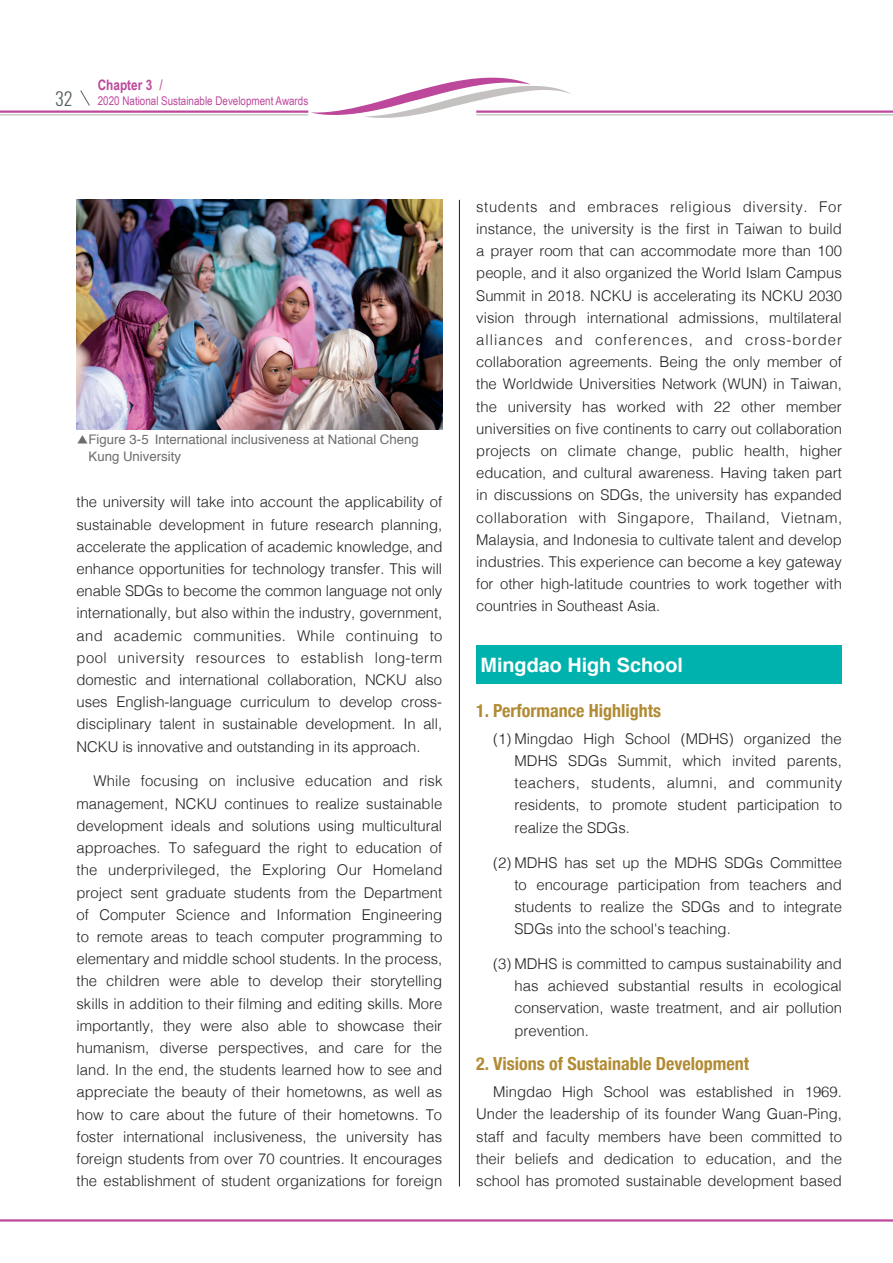
<style>
.page{position:relative;width:893px;height:1263px;background:#fff}
.page>*{position:absolute;margin:0;border:0;box-sizing:border-box;transform-origin:0 0}
.e_得獎單位{font:700 19.8px "Helvetica";color:#fff}
.標_123{font:700 condensed 18px "Helvetica Neue";color:#b18b34}
.t1{font:300 18px "Oswald";color:#576065}
.e_內文_首行退4mm{font:300 14.85px/22.2px "Helvetica";color:#231f20;text-align:justify}
.e_內文_I23{font:300 14.85px/22.2px "Helvetica";color:#231f20;text-align:justify}
.t2{font:700 14.4px "Arial Narrow";color:#bc479b}
.e_圖說{font:13.2px/16.5px "Helvetica";color:#6c6d70}
.t3{font:12px "Arial Narrow";color:#bc479b}
.s1{font-weight:400}
.s2{font-family:"AR Hei B5";font-weight:500;font-size:12px}
</style>
<div class="page">
<hr style="left:459px;top:200px;width:1px;height:986px;background:#231f20">
<hr style="left:0;top:1219px;width:893px;height:2px;background:#bc479b">
<hr style="left:0;top:110px;width:308px;height:3px;background:#bc479b">
<hr style="left:0;top:114px;width:308px;height:1px;background:#b1bfb8">
<hr style="left:476px;top:110px;width:417px;height:3px;background:#bc479b">
<hr style="left:476px;top:114px;width:417px;height:1px;background:#b1bfb8">
<svg style="left:311px;top:78px;width:261px;height:40px"></svg>
<div style="left:476px;top:646px;width:366px;height:38px;background:#00b2ad"></div>
<img style="left:77px;top:200px;width:365px;height:229px">
<svg style="left:80px;top:90px;width:10px;height:16px"></svg>
<p class="t1" style="left:55px;top:82px;width:19px">32</p>
<p class="t2" style="left:98px;top:74px;width:66px">Chapter 3 <span class="s1">/</span></p>
<p class="t3" style="left:98px;top:92px;width:212px">2020 National Sustainable Development Awards</p>
<p class="e_圖說" style="left:89px;top:432px;width:332px;text-indent:-12px"><span class="s2">▲</span> Figure 3-5 International inclusiveness at National Cheng<br>Kung University</p>
<p class="e_內文_首行退4mm" style="left:77px;top:490px;width:367px">the university will take into account the applicability of sustainable development in future research planning, accelerate the application of academic knowledge, and enhance opportunities for technology transfer. This will enable SDGs to become the common language not only internationally, but also within the industry, government, and academic communities. While continuing to pool university resources to establish long-term domestic and international collaboration, NCKU also uses English-language curriculum to develop cross&shy;disciplinary talent in sustainable development. In all, NCKU is innovative and outstanding in its approach.</p>
<p class="e_內文_首行退4mm" style="left:77px;top:769px;width:367px;text-indent:17px">While focusing on inclusive education and risk management, NCKU continues to realize sustainable development ideals and solutions using multicultural approaches. To safeguard the right to education of the underprivileged, the Exploring Our Homeland project sent graduate students from the Department of Computer Science and Information Engineering to remote areas to teach computer programming to elementary and middle school students. In the process, the children were able to develop their storytelling skills in addition to their filming and editing skills. More importantly, they were also able to showcase their humanism, diverse perspectives, and care for the land. In the end, the students learned how to see and appreciate the beauty of their hometowns, as well as how to care about the future of their hometowns. To foster international inclusiveness, the university has foreign students from over 70 countries. It encourages the establishment of student organizations for foreign</p>
<p class="e_內文_首行退4mm" style="left:476px;top:194px;width:367px">students and embraces religious diversity. For instance, the university is the first in Taiwan to build a prayer room that can accommodate more than 100 people, and it also organized the World Islam Campus Summit in 2018. NCKU is accelerating its NCKU 2030 vision through international admissions, multilateral alliances and conferences, and cross-border collaboration agreements. Being the only member of the Worldwide Universities Network (WUN) in Taiwan, the university has worked with 22 other member universities on five continents to carry out collaboration projects on climate change, public health, higher education, and cultural awareness. Having taken part in discussions on SDGs, the university has expanded collaboration with Singapore, Thailand, Vietnam, Malaysia, and Indonesia to cultivate talent and develop industries. This experience can become a key gateway for other high-latitude countries to work together with countries in Southeast Asia.</p>
<p class="e_得獎單位" style="left:480px;top:649px;width:204px">Mingdao High School</p>
<p class="標_123" style="left:476px;top:695px;width:186px">1. Performance Highlights</p>
<p class="e_內文_I23" style="left:514px;top:726px;width:329px;text-indent:-21px">(1) Mingdao High School (MDHS) organized the MDHS SDGs Summit, which invited parents, teachers, students, alumni, and community residents, to promote student participation to realize the SDGs.</p>
<p class="e_內文_I23" style="left:514px;top:850px;width:329px;text-indent:-21px">(2) MDHS has set up the MDHS SDGs Committee to encourage participation from teachers and students to realize the SDGs and to integrate SDGs into the school's teaching.</p>
<p class="e_內文_I23" style="left:514px;top:952px;width:329px;text-indent:-21px">(3) MDHS is committed to campus sustainability and has achieved substantial results in ecological conservation, waste treatment, and air pollution prevention.</p>
<p class="標_123" style="left:476px;top:1048px;width:274px">2. Visions of Sustainable Development</p>
<p class="e_內文_首行退4mm" style="left:476px;top:1080px;width:367px;text-indent:17px">Mingdao High School was established in 1969.<br>Under the leadership of its founder Wang Guan-Ping, staff and faculty members have been committed to their beliefs and dedication to education, and the school has promoted sustainable development based</p>
</div>
